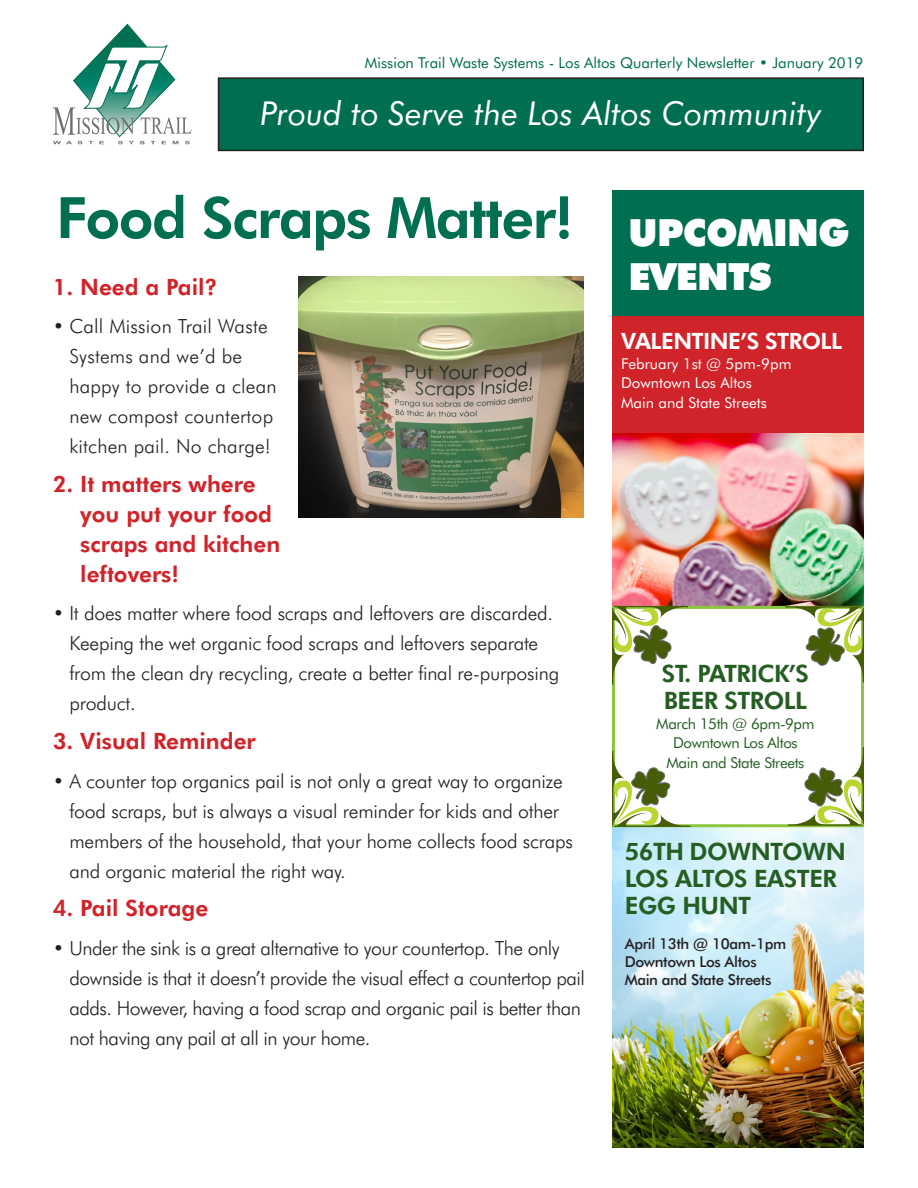
<style>
.page{position:relative;width:918px;height:1188px;background:#fff}
.page>*{position:absolute;margin:0;border:0;box-sizing:border-box;transform-origin:0 0}
.t1{font:800 57px "Futura BT";letter-spacing:-.025em;color:#006e51}
.t2{font:900 37.5px/43.5px "Futura BT";letter-spacing:-.02em;color:#fff}
.t3{font:italic 33px "Futura BT";color:#fff}
.t4{font:800 24px/27px "Futura BT";letter-spacing:-.025em;color:#255e22}
.t5{font:800 22.5px/30px "Futura BT";color:#d1232a}
.t6{font:800 22.5px "Futura BT";letter-spacing:-.025em;color:#fff}
.body{font:300 19.5px/30px "Futura BT";letter-spacing:-.01em;color:#231f20}
.body-2{font:300 19.5px/30px "Futura BT";letter-spacing:.01em;color:#231f20}
.t7{font:15px "Futura BT";color:#006e51}
.t8{font:15px "Futura BT";color:#fff}
.t9{font:500 15px "Futura BT";letter-spacing:-.025em;color:#231f20}
.t10{font:15px "Futura BT";letter-spacing:-.025em;color:#255e22}
</style>
<div class="page">
<img style="left:612px;top:827px;width:252px;height:321px">
<div style="left:612px;top:315px;width:252px;height:225px;background:#d1232a"></div>
<img style="left:612px;top:433px;width:252px;height:173px">
<img style="left:298px;top:276px;width:285px;height:241px">
<div style="left:612px;top:190px;width:252px;height:125px;background:#006e51"></div>
<div style="left:612px;top:606px;width:252px;height:221px;background:#fff;border:3px solid #8bc63e"></div>
<div style="left:219px;top:78px;width:644px;height:72px;background:#006e51"></div>
<div style="left:218px;top:77px;width:646px;height:74px;border:2px solid #231f20"></div>
<svg style="left:53px;top:24px;width:139px;height:120px"></svg>
<svg style="left:612px;top:606px;width:76px;height:79px"></svg>
<svg style="left:788px;top:747px;width:76px;height:79px"></svg>
<svg style="left:785px;top:606px;width:79px;height:76px"></svg>
<svg style="left:612px;top:751px;width:79px;height:76px"></svg>
<p class="t7" style="left:365px;top:53px;width:500px">Mission Trail Waste Systems - Los Altos Quarterly Newsletter • January 2019</p>
<p class="t3" style="left:260px;top:93px;width:563px">Proud to Serve the Los Altos Community</p>
<p class="t1" style="left:56px;top:183px;width:519px">Food Scraps Matter!</p>
<p class="t5" style="left:53px;top:271px;width:166px">1. Need a Pail?</p>
<p class="body-2" style="left:69px;top:311px;width:209px;text-indent:-17px">• Call Mission Trail Waste<br>Systems and we’d be happy to provide a clean new compost countertop kitchen pail. No charge!</p>
<p class="t5" style="left:80px;top:469px;width:202px;text-indent:-28px">2. It matters where you put your food scraps and kitchen leftovers!</p>
<p class="body" style="left:69px;top:598px;width:491px;text-indent:-17px">• It does matter where food scraps and leftovers are discarded.<br>Keeping the wet organic food scraps and leftovers separate from the clean dry recycling, create a better final re-purposing product.</p>
<p class="t5" style="left:53px;top:726px;width:205px">3. Visual Reminder</p>
<p class="body" style="left:69px;top:766px;width:505px;text-indent:-17px">• A counter top organics pail is not only a great way to organize food scraps, but is always a visual reminder for kids and other members of the household, that your home collects food scraps and organic material the right way.</p>
<p class="t5" style="left:53px;top:893px;width:157px">4. Pail Storage</p>
<p class="body" style="left:69px;top:933px;width:517px;text-indent:-17px">• Under the sink is a great alternative to your countertop. The only downside is that it doesn’t provide the visual effect a countertop pail adds. However, having a food scrap and organic pail is better than not having any pail at all in your home.</p>
<p class="t2" style="left:629px;top:211px;width:222px">UPCOMING<br>EVENTS</p>
<p class="t6" style="left:621px;top:327px;width:223px">VALENTINE’S STROLL</p>
<p class="t8" style="left:621px;top:354px;width:172px">February 1st @ 5pm-9pm</p>
<p class="t8" style="left:621px;top:374px;width:132px">Downtown Los Altos</p>
<p class="t8" style="left:621px;top:393px;width:147px">Main and State Streets</p>
<p class="t4" style="left:662px;top:660px;width:149px">ST. PATRICK’S<br>BEER STROLL</p>
<p class="t10" style="left:656px;top:714px;width:160px">March 15th @ 6pm-9pm</p>
<p class="t10" style="left:673px;top:734px;width:126px">Downtown Los Altos</p>
<p class="t10" style="left:666px;top:753px;width:139px">Main and State Streets</p>
<p class="t4" style="left:625px;top:838px;width:222px">56TH DOWNTOWN<br>LOS ALTOS EASTER<br>EGG HUNT</p>
<p class="t9" style="left:625px;top:934px;width:163px">April 13th @ 10am-1pm</p>
<p class="t9" style="left:625px;top:952px;width:133px">Downtown Los Altos</p>
<p class="t9" style="left:625px;top:970px;width:148px">Main and State Streets</p>
</div>
